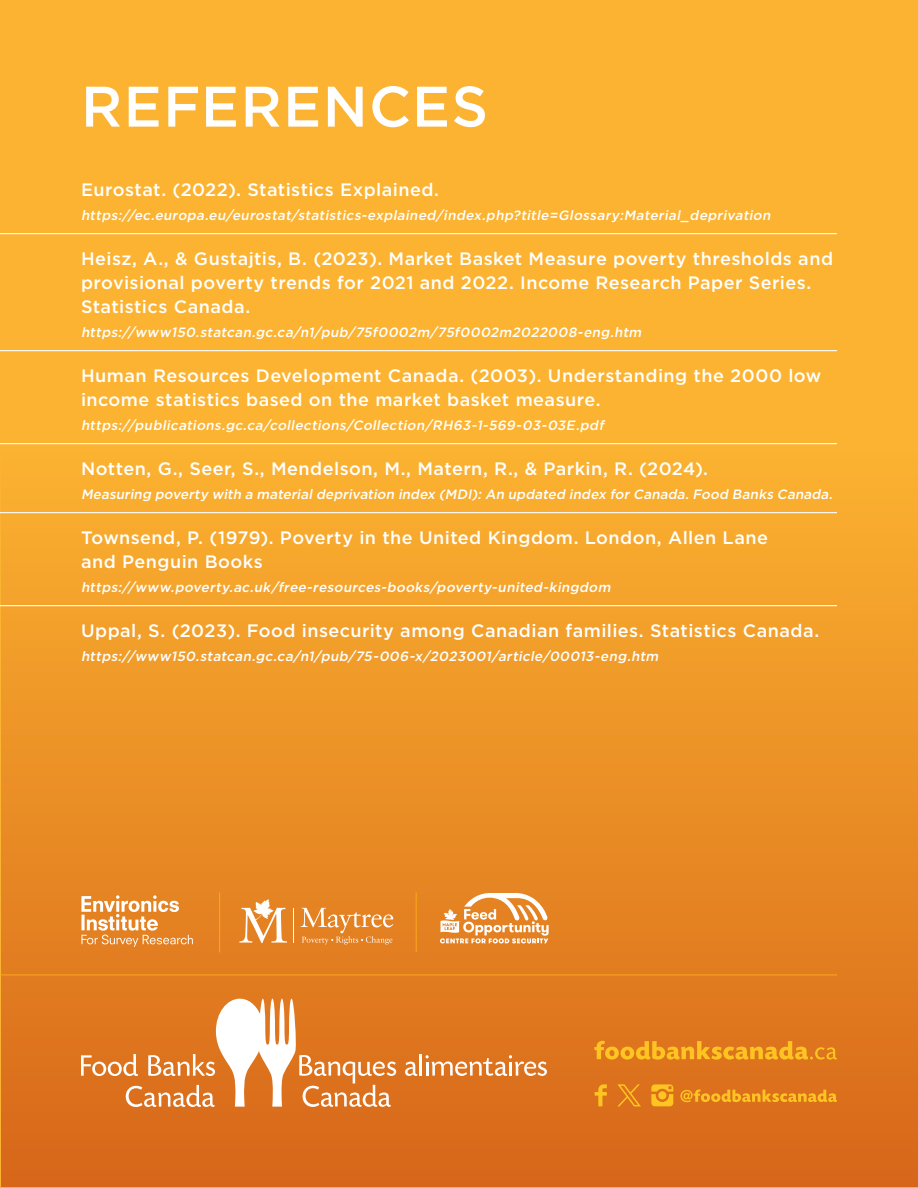
<style>
.page{position:relative;width:918px;height:1188px;background:#fcb331}
.page>*{position:absolute;margin:0;border:0;box-sizing:border-box;transform-origin:0 0}
.t1{font:500 57px "Gotham";letter-spacing:.025em;color:#fff}
.t2{font:500 18px/24px "Gotham";letter-spacing:.025em;color:#fff}
.t3{font:italic 500 13.5px "Gotham";color:#fff}
</style>
<div class="page">
<div style="left:1px;top:453px;width:917px;height:734px;background:linear-gradient(to bottom,#fbb231,#d76619)"></div>
<hr style="left:0;top:233px;width:837px;height:1px;background:#fff">
<hr style="left:0;top:350px;width:837px;height:1px;background:#fff">
<hr style="left:0;top:443px;width:837px;height:1px;background:#fff">
<hr style="left:0;top:512px;width:837px;height:1px;background:#fff">
<hr style="left:0;top:605px;width:837px;height:1px;background:#fff">
<svg style="left:239px;top:899px;width:48px;height:44px"></svg>
<hr style="left:294px;top:908px;width:1px;height:35px;background:#fff">
<svg style="left:301px;top:908px;width:92px;height:37px"></svg>
<svg style="left:440px;top:893px;width:109px;height:50px"></svg>
<hr style="left:219px;top:893px;width:1px;height:59px;background:#f9a51b">
<hr style="left:416px;top:893px;width:1px;height:59px;background:#f9a51b">
<hr style="left:0;top:974px;width:837px;height:1px;background:#f9a51b">
<svg style="left:81px;top:895px;width:112px;height:52px"></svg>
<hr style="left:419px;top:1054px;width:3px;height:22px;background:#fff">
<svg style="left:426px;top:1055px;width:121px;height:21px"></svg>
<svg style="left:405px;top:1062px;width:12px;height:14px"></svg>
<svg style="left:81px;top:999px;width:315px;height:108px"></svg>
<svg style="left:680px;top:1089px;width:157px;height:13px"></svg>
<svg style="left:594px;top:1041px;width:243px;height:19px"></svg>
<svg style="left:595px;top:1084px;width:12px;height:22px"></svg>
<svg style="left:651px;top:1084px;width:22px;height:22px"></svg>
<svg style="left:617px;top:1084px;width:24px;height:22px"></svg>
<h1 class="t1" style="left:81px;top:69px;width:409px">REFERENCES</h1>
<p class="t2" style="left:81px;top:177px;width:359px">Eurostat. (2022). Statistics Explained.</p>
<p class="t3" style="left:81px;top:206px;width:694px">https://ec.europa.eu/eurostat/statistics-explained/index.php?title=Glossary:Material_deprivation</p>
<p class="t2" style="left:81px;top:246px;width:754px">Heisz, A., &amp; Gustajtis, B. (2023). Market Basket Measure poverty thresholds and provisional poverty trends for 2021 and 2022. Income Research Paper Series.<br>Statistics Canada.</p>
<p class="t3" style="left:81px;top:323px;width:565px">https://www150.statcan.gc.ca/n1/pub/75f0002m/75f0002m2022008-eng.htm</p>
<p class="t2" style="left:81px;top:363px;width:742px">Human Resources Development Canada. (2003). Understanding the 2000 low income statistics based on the market basket measure.</p>
<p class="t3" style="left:81px;top:416px;width:527px">https://publications.gc.ca/collections/Collection/RH63-1-569-03-03E.pdf</p>
<p class="t2" style="left:81px;top:456px;width:629px">Notten, G., Seer, S., Mendelson, M., Matern, R., &amp; Parkin, R. (2024).</p>
<p class="t3" style="left:81px;top:485px;width:756px">Measuring poverty with a materialdeprivation index (MDI):An updated index forCanada.Food Banks Canada.</p>
<p class="t2" style="left:81px;top:525px;width:689px">Townsend, P. (1979). Poverty in the United Kingdom. London, Allen Lane and Penguin Books</p>
<p class="t3" style="left:81px;top:578px;width:534px">https://www.poverty.ac.uk/free-resources-books/poverty-united-kingdom</p>
<p class="t2" style="left:81px;top:618px;width:740px">Uppal, S. (2023). Food insecurity among Canadian families. Statistics Canada.</p>
<p class="t3" style="left:81px;top:647px;width:582px">https://www150.statcan.gc.ca/n1/pub/75-006-x/2023001/article/00013-eng.htm</p>
</div>
